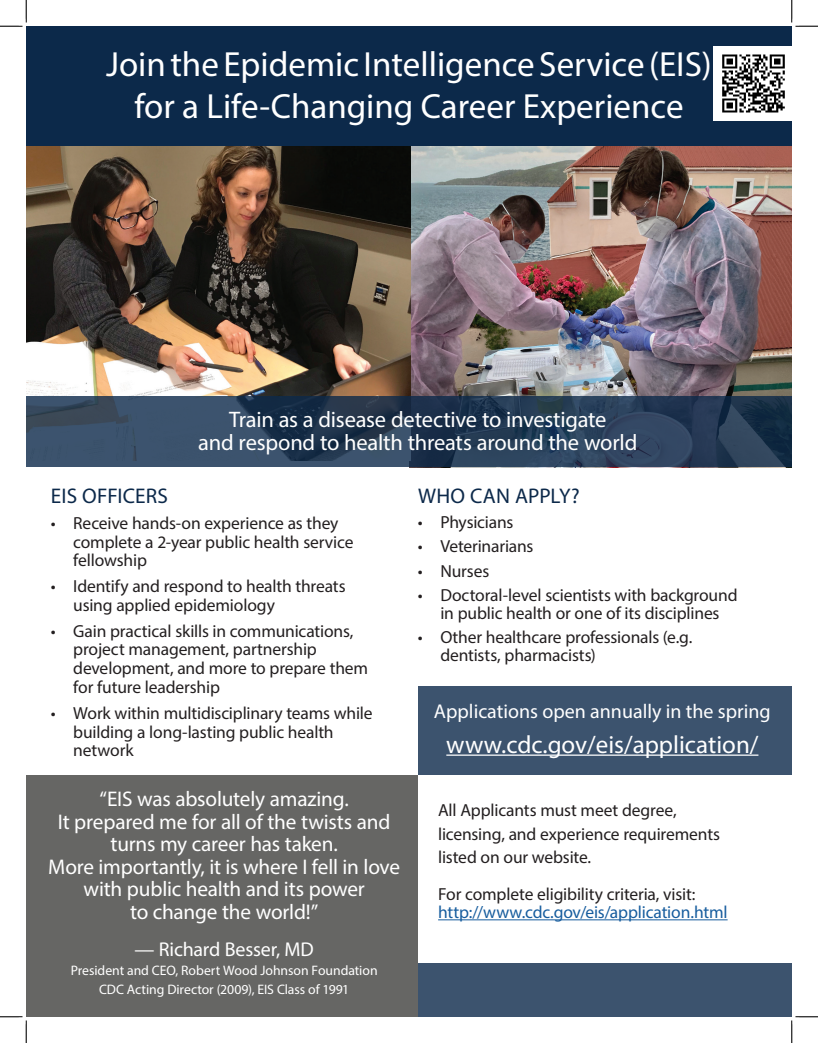
<style>
.page{position:relative;width:818px;height:1043px;background:#fff}
.page>*{position:absolute;margin:0;border:0;box-sizing:border-box;transform-origin:0 0}
.t1{font:35px/42px "Myriad Pro";color:#fff;text-align:center}
.t2{font:25px "Myriad Pro";color:#fff}
.t3{font:22.5px/22.5px "Myriad Pro";letter-spacing:-.01em;color:#fff;text-align:center}
.t4{font:21.25px/22.5px "Myriad Pro";letter-spacing:-.01em;color:#fff;text-align:center}
.t5{font:21.25px "Myriad Pro";letter-spacing:.005em;color:#0c294a}
.t6{font:20px "Myriad Pro";color:#fff}
.t7{font:17.5px/18.8px "Myriad Pro";letter-spacing:-.01em;color:#231f20}
.t8{font:17.5px "Myriad Pro";letter-spacing:-.01em;color:#175d9e}
.t9{font:13.75px/18.8px "Myriad Pro";letter-spacing:-.005em;color:#fff;text-align:center}
</style>
<div class="page">
<div style="left:27px;top:775px;width:391px;height:241px;background:#666664"></div>
<hr style="left:438px;top:919px;width:289px;height:1px;background:#175d9e">
<svg style="left:791px;top:1016px;width:27px;height:26px"></svg>
<svg style="left:0;top:1016px;width:27px;height:26px"></svg>
<svg style="left:791px;top:0;width:27px;height:27px"></svg>
<svg style="left:0;top:0;width:27px;height:27px"></svg>
<img style="left:411px;top:146px;width:380px;height:250px">
<img style="left:26px;top:146px;width:385px;height:250px">
<div style="left:26px;top:26px;width:765px;height:120px;background:#0c294a"></div>
<svg style="left:26px;top:396px;width:765px;height:71px;background:#2b415a"></svg>
<div style="left:418px;top:686px;width:373px;height:89px;background:#3c536e"></div>
<hr style="left:446px;top:754px;width:312px;height:1px;background:#fff">
<div style="left:418px;top:963px;width:373px;height:53px;background:#3c536e"></div>
<img style="left:713px;top:47px;width:78px;height:73px">
<h1 class="t1" style="left:106px;top:43px;width:607px">Join the Epidemic Intelligence Service (EIS) for a Life-Changing Career Experience</h1>
<h2 class="t3" style="left:198px;top:408px;width:440px">Train as a disease detective to investigate<br>and respond to health threats around the world</h2>
<h3 class="t5" style="left:51px;top:482px;width:119px">EIS OFFICERS</h3>
<p class="t7" style="left:73px;top:513px;width:282px;text-indent:-23px">• Receive hands-on experience as they complete a 2-year public health service fellowship</p>
<p class="t7" style="left:73px;top:576px;width:274px;text-indent:-23px">• Identify and respond to health threats using applied epidemiology</p>
<p class="t7" style="left:73px;top:621px;width:296px;text-indent:-23px">• Gain practical skills in communications, project management, partnership development, and more to prepare them for future leadership</p>
<p class="t7" style="left:73px;top:703px;width:301px;text-indent:-23px">• Work within multidisciplinary teams while building a long-lasting public health network</p>
<h2 class="t4" style="left:48px;top:787px;width:353px">“EIS was absolutely amazing.<br>It prepared me for all of the twists and turns my career has taken.<br>More importantly, it is where I fell in love with public health and its power<br>to change the world!”</h2>
<p class="t6" style="left:135px;top:937px;width:181px">— Richard Besser, MD</p>
<p class="t9" style="left:71px;top:960px;width:308px">President and CEO, Robert Wood Johnson Foundation<br>CDC Acting Director (2009), EIS Class of 1991</p>
<h3 class="t5" style="left:418px;top:482px;width:163px">WHO CAN APPLY?</h3>
<p class="t7" style="left:418px;top:512px;width:97px">• Physicians</p>
<p class="t7" style="left:418px;top:536px;width:117px">• Veterinarians</p>
<p class="t7" style="left:418px;top:561px;width:73px">• Nurses</p>
<p class="t7" style="left:418px;top:586px;width:321px;line-height:17.5px;text-align:center">• Doctoral-level scientists with background in public health or one of its disciplines</p>
<p class="t7" style="left:440px;top:628px;width:253px;line-height:17.5px;text-indent:-23px">• Other healthcare professionals (e.g. dentists, pharmacists)</p>
<p class="t6" style="left:434px;top:698px;width:338px">Applications open annually in the spring</p>
<p class="t2" style="left:446px;top:728px;width:313px">www.cdc.gov/eis/application/</p>
<p class="t7" style="left:438px;top:798px;width:283px;line-height:23.4px">All Applicants must meet degree, licensing, and experience requirements listed on our website.</p>
<p class="t7" style="left:438px;top:884px;width:259px">For complete eligibility criteria, visit:</p>
<p class="t8" style="left:438px;top:901px;width:291px">http://www.cdc.gov/eis/application.html</p>
</div>
